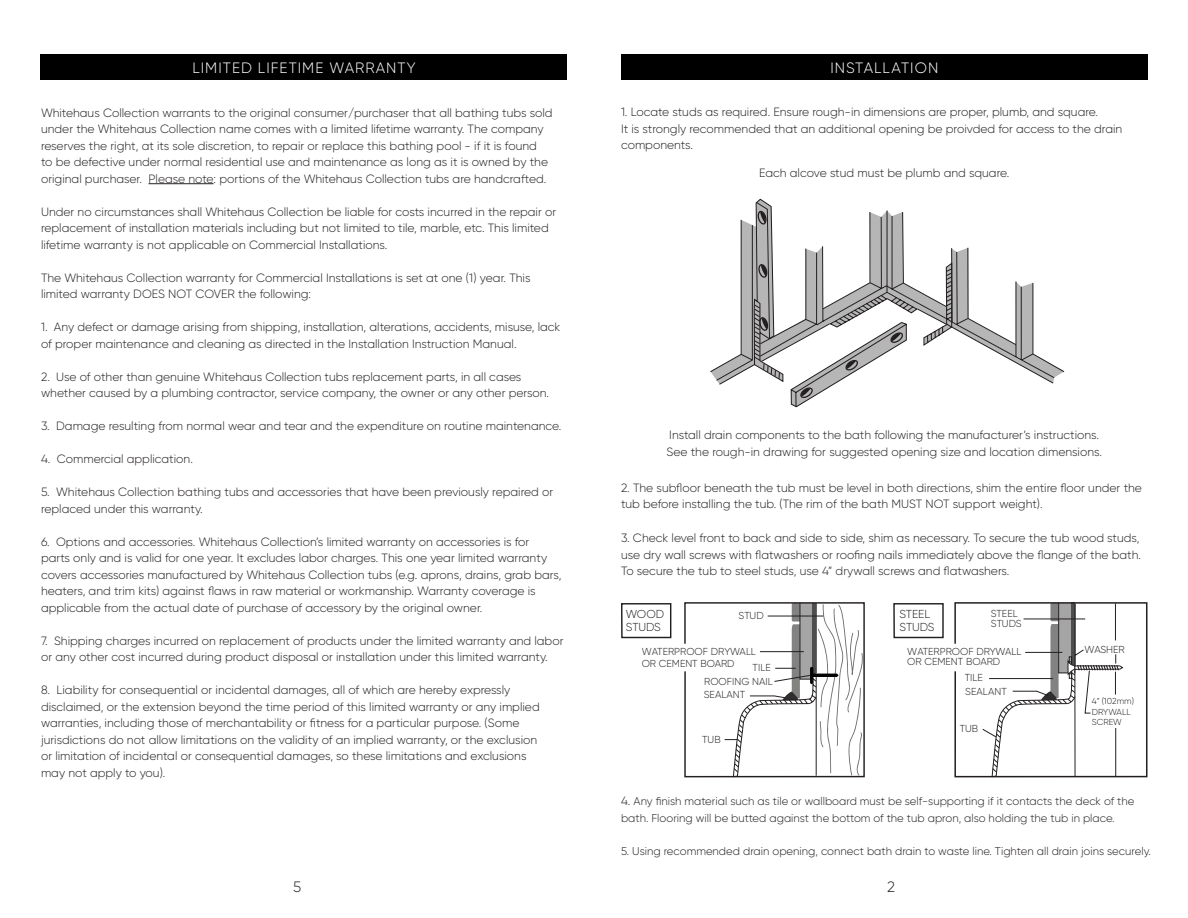
<style>
.page{position:relative;width:1188px;height:918px;background:#fff}
.page>*{position:absolute;margin:0;border:0;box-sizing:border-box;transform-origin:0 0}
.t1{font:300 15px "Gilroy";letter-spacing:.07em;color:#fff}
.t2{font:300 15px "Gilroy";color:#231f20}
.t3{font:300 12px/16.5px "Gilroy";color:#231f20}
.t4{font:300 11.55px/13px "Gilroy";color:#231f20}
.t5{font:300 11.25px/16.5px "Gilroy";color:#231f20}
.t6{font:300 10.05px/9.4px "Gilroy";color:#231f20}
.t7{font:300 8.7px/10.4px "Gilroy";color:#231f20}
.s1{font-size:12px}
</style>
<div class="page">
<div style="left:621px;top:54px;width:527px;height:26px;background:#000"></div>
<svg style="left:710px;top:198px;width:354px;height:210px"></svg>
<svg style="left:621px;top:602px;width:527px;height:176px"></svg>
<div style="left:40px;top:54px;width:527px;height:26px;background:#000"></div>
<hr style="left:149px;top:183px;width:65px;height:1px;background:#231f20">
<p class="t1" style="left:192px;top:58px;width:225px">LIMITED LIFETIME WARRANTY</p>
<p class="t3" style="left:41px;top:104px;width:513px">Whitehaus Collection warrants to the original consumer/purchaser that all bathing tubs sold under the Whitehaus Collection name comes with a limited lifetime warranty. The company reserves the right, at its sole discretion, to repair or replace this bathing pool - if it is found<br>to be defective under normal residential use and maintenance as long as it is owned by the original purchaser. Please note: portions of the Whitehaus Collection tubs are handcrafted.</p>
<p class="t3" style="left:41px;top:203px;width:517px">Under no circumstances shall Whitehaus Collection be liable for costs incurred in the repair or replacement of installation materials including but not limited to tile, marble, etc. This limited lifetime warranty is not applicable on Commercial Installations.</p>
<p class="t3" style="left:41px;top:269px;width:491px">The Whitehaus Collection warranty for Commercial Installations is set at one (1) year. This limited warranty DOES NOT COVER the following:</p>
<p class="t3" style="left:41px;top:318px;width:521px">1. Any defect or damage arising from shipping, installation, alterations, accidents, misuse, lack of proper maintenance and cleaning as directed in the Installation Instruction Manual.</p>
<p class="t3" style="left:41px;top:368px;width:510px">2. Use of other than genuine Whitehaus Collection tubs replacement parts, in all cases whether caused by a plumbing contractor, service company, the owner or any other person.</p>
<p class="t3" style="left:41px;top:417px;width:522px">3. Damage resulting from normal wear and tear and the expenditure on routine maintenance.</p>
<p class="t3" style="left:41px;top:450px;width:153px">4. Commercial application.</p>
<p class="t3" style="left:41px;top:483px;width:514px">5. Whitehaus Collection bathing tubs and accessories that have been previously repaired or replaced under this warranty.</p>
<p class="t3" style="left:41px;top:533px;width:522px">6. Options and accessories. Whitehaus Collection’s limited warranty on accessories is for<br>parts only and is valid for one year. It excludes labor charges. This one year limited warranty covers accessories manufactured by Whitehaus Collection tubs (e.g. aprons, drains, grab bars, heaters, and trim kits) against flaws in raw material or workmanship. Warranty coverage is applicable from the actual date of purchase of accessory by the original owner.</p>
<p class="t3" style="left:41px;top:632px;width:524px">7. Shipping charges incurred on replacement of products under the limited warranty and labor or any other cost incurred during product disposal or installation under this limited warranty.</p>
<p class="t3" style="left:41px;top:681px;width:500px">8. Liability for consequential or incidental damages, all of which are hereby expressly disclaimed, or the extension beyond the time period of this limited warranty or any implied warranties, including those of merchantability or fitness for a particular purpose. (Some jurisdictions do not allow limitations on the validity of an implied warranty, or the exclusion or limitation of incidental or consequential damages, so these limitations and exclusions may not apply to you).</p>
<p class="t1" style="left:830px;top:58px;width:109px">INSTALLATION</p>
<p class="t3" style="left:621px;top:104px;width:479px">1. Locate studs as required. Ensure rough-in dimensions are proper, plumb, and square.</p>
<p class="t3" style="left:621px;top:120px;width:503px">It is strongly recommended that an additional opening be proivded for access to the drain</p>
<p class="t3" style="left:621px;top:137px;width:74px">components.</p>
<p class="t3" style="left:759px;top:165px;width:252px">Each alcove stud must be plumb and square.</p>
<p class="t3" style="left:666px;top:426px;width:437px">Install drain components to the bath following the manufacturer’s instructions.<br>See the rough-in drawing for suggested opening size and location dimensions.</p>
<p class="t3" style="left:621px;top:479px;width:523px">2. The subfloor beneath the tub must be level in both directions, shim the entire floor under the tub before installing the tub. (The rim of the bath MUST NOT support weight).</p>
<p class="t3" style="left:621px;top:530px;width:522px;text-align:justify">3. Check level front to back and side to side, shim as necessary. To secure the tub wood studs, use dry wall screws with flatwashers or roofing nails immediately above the flange of the bath.<br>To secure the tub to steel studs, use 4” drywall screws and flatwashers.</p>
<p class="t4" style="left:626px;top:607px;width:40px">WOOD<br>STUDS</p>
<p class="t4" style="left:900px;top:607px;width:37px">STEEL<br>STUDS</p>
<p class="t6" style="left:991px;top:609px;width:32px">STEEL<br>STUDS</p>
<p class="t6" style="left:739px;top:611px;width:27px">STUD</p>
<p class="t6" style="left:642px;top:646px;width:116px;line-height:11.6px">WATERPROOF DRYWALL<br>OR CEMENT BOARD</p>
<p class="t6" style="left:907px;top:647px;width:116px">WATERPROOF DRYWALL<br>OR CEMENT BOARD</p>
<p class="t6" style="left:753px;top:663px;width:20px">TILE</p>
<p class="t6" style="left:965px;top:673px;width:20px">TILE</p>
<p class="t6" style="left:704px;top:674px;width:70px;line-height:13.8px">ROOFING NAIL<br>SEALANT</p>
<p class="t6" style="left:965px;top:687px;width:43px">SEALANT</p>
<p class="t6" style="left:702px;top:735px;width:20px">TUB</p>
<p class="t6" style="left:960px;top:723px;width:20px">TUB</p>
<p class="t6" style="left:1085px;top:645px;width:42px">WASHER</p>
<p class="t7" style="left:1092px;top:696px;width:44px">4” (102mm)<br>DRYWALL<br>SCREW</p>
<p class="t5" style="left:621px;top:793px;width:515px"><span class="s1">4.</span> Any finish material such as tile or wallboard must be self-supporting if it contacts the deck of the bath. Flooring will be butted against the bottom of the tub apron, also holding the tub in place.</p>
<p class="t5" style="left:621px;top:843px;width:531px">5. Using recommended drain opening, connect bath drain to waste line. Tighten all drain joins securely.</p>
<p class="t2" style="left:293px;top:878px;width:10px">5</p>
<p class="t2" style="left:887px;top:878px;width:9px">2</p>
</div>
